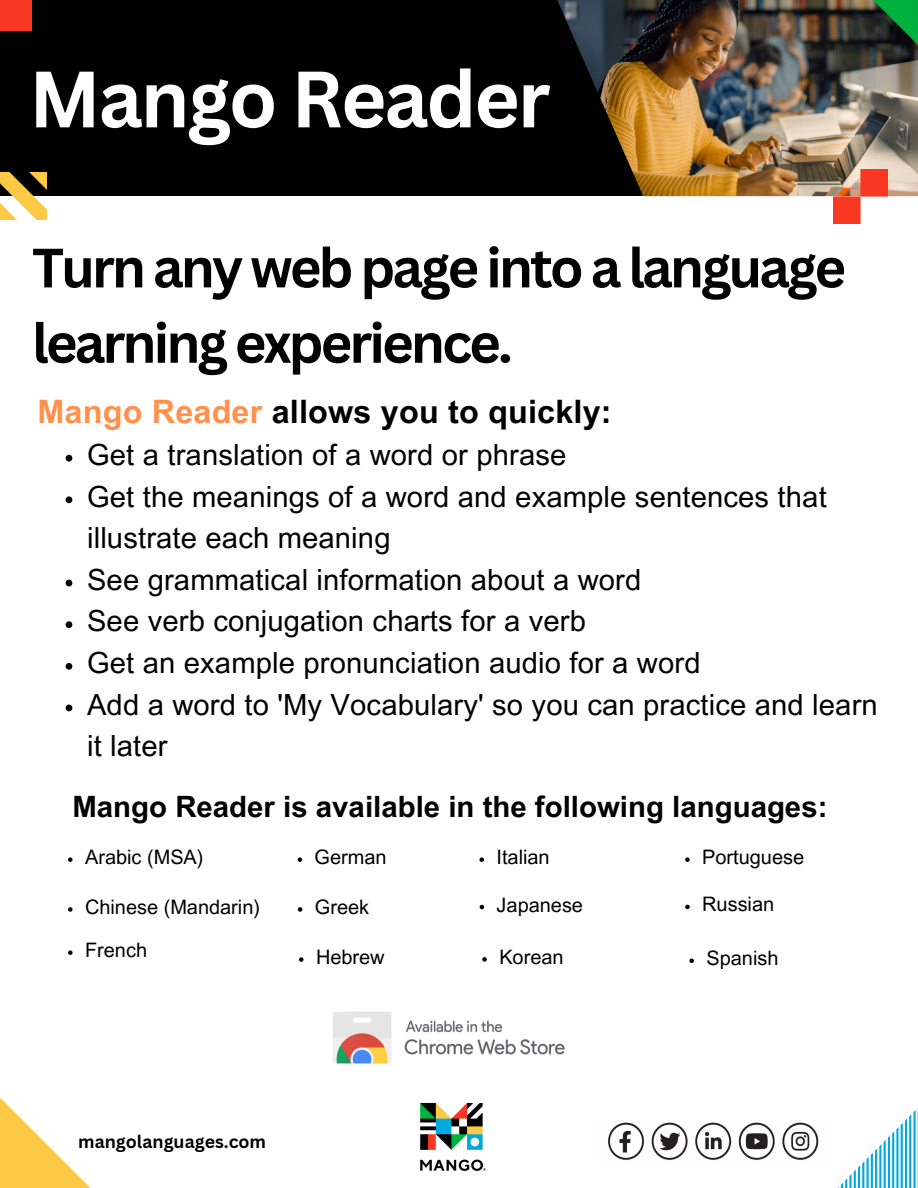
<style>
.page{position:relative;width:918px;height:1188px;background:#fff}
.page>*{position:absolute;margin:0;border:0;box-sizing:border-box;transform-origin:0 0}
.t1{font:700 78px "Canva Sans";letter-spacing:-.03em;color:#fff}
.t2{font:700 54.15px/75.3px "Canva Sans";letter-spacing:-.055em;color:#000}
.t3{font:700 32.4px "Arial MT Pro";letter-spacing:.005em;color:#000}
.t4{font:700 29.4px "Arial MT Pro";color:#000}
.t5{font:29.1px/41.7px "Arial MT Pro";letter-spacing:.005em;color:#000}
.t6{font:19.95px "Arial MT Pro";color:#000}
.t7{font:700 17.7px "Canva Sans";color:#000}
.s1{color:#ff914d}
</style>
<div class="page">
<img style="left:332px;top:1012px;width:233px;height:52px">
<div style="left:0;top:0;width:918px;height:196px;background:#000"></div>
<img style="left:557px;top:0;width:361px;height:196px">
<img style="left:0;top:173px;width:46px;height:46px">
<img style="left:833px;top:169px;width:54px;height:54px">
<img style="left:874px;top:0;width:44px;height:44px">
<div style="left:0;top:0;width:31px;height:31px;background:#f93822"></div>
<img style="left:420px;top:1102px;width:66px;height:69px">
<img style="left:608px;top:1122px;width:211px;height:38px">
<svg style="left:837px;top:1107px;width:81px;height:81px"></svg>
<svg style="left:0;top:1098px;width:90px;height:90px"></svg>
<svg style="left:66px;top:455px;width:6px;height:7px"></svg>
<svg style="left:66px;top:496px;width:6px;height:7px"></svg>
<svg style="left:66px;top:580px;width:6px;height:6px"></svg>
<svg style="left:66px;top:621px;width:6px;height:7px"></svg>
<svg style="left:66px;top:663px;width:6px;height:7px"></svg>
<svg style="left:66px;top:705px;width:6px;height:6px"></svg>
<svg style="left:68px;top:857px;width:5px;height:5px"></svg>
<svg style="left:68px;top:907px;width:5px;height:5px"></svg>
<svg style="left:68px;top:950px;width:5px;height:5px"></svg>
<svg style="left:298px;top:857px;width:4px;height:5px"></svg>
<svg style="left:298px;top:907px;width:4px;height:5px"></svg>
<svg style="left:299px;top:957px;width:5px;height:5px"></svg>
<svg style="left:480px;top:905px;width:4px;height:4px"></svg>
<svg style="left:479px;top:857px;width:5px;height:5px"></svg>
<svg style="left:482px;top:957px;width:5px;height:5px"></svg>
<svg style="left:685px;top:857px;width:5px;height:5px"></svg>
<svg style="left:685px;top:905px;width:5px;height:4px"></svg>
<svg style="left:689px;top:958px;width:5px;height:5px"></svg>
<p class="t1" style="left:29px;top:44px;width:523px">Mango Reader</p>
<p class="t2" style="left:32px;top:229px;width:816px">Turn any web page into a language learning experience.</p>
<p class="t3" style="left:37px;top:400px;width:576px"><span class="s1">Mango Reader</span> allows you to quickly:</p>
<p class="t5" style="left:87px;top:438px;width:481px">Get a translation of a word or phrase</p>
<p class="t5" style="left:87px;top:479px;width:741px">Get the meanings of a word and example sentences that illustrate each meaning</p>
<p class="t5" style="left:87px;top:562px;width:556px">See grammatical information about a word</p>
<p class="t5" style="left:87px;top:604px;width:500px">See verb conjugation charts for a verb</p>
<p class="t5" style="left:87px;top:646px;width:615px">Get an example pronunciation audio for a word</p>
<p class="t5" style="left:87px;top:687px;width:792px">Add a word to 'My Vocabulary' so you can practice and learn it later</p>
<p class="t4" style="left:72px;top:795px;width:757px">Mango Reader is available in the following languages:</p>
<p class="t6" style="left:85px;top:850px;width:120px">Arabic (MSA)</p>
<p class="t6" style="left:85px;top:899px;width:177px">Chinese (Mandarin)</p>
<p class="t6" style="left:85px;top:943px;width:64px">French</p>
<p class="t6" style="left:315px;top:850px;width:74px">German</p>
<p class="t6" style="left:315px;top:899px;width:56px">Greek</p>
<p class="t6" style="left:316px;top:950px;width:70px">Hebrew</p>
<p class="t6" style="left:497px;top:850px;width:55px">Italian</p>
<p class="t6" style="left:702px;top:850px;width:103px">Portuguese</p>
<p class="t6" style="left:702px;top:897px;width:74px">Russian</p>
<p class="t6" style="left:706px;top:951px;width:74px">Spanish</p>
<p class="t6" style="left:497px;top:897px;width:88px">Japanese</p>
<p class="t6" style="left:499px;top:949px;width:66px">Korean</p>
<p class="t7" style="left:78px;top:1129px;width:189px">mangolanguages.com</p>
</div>
